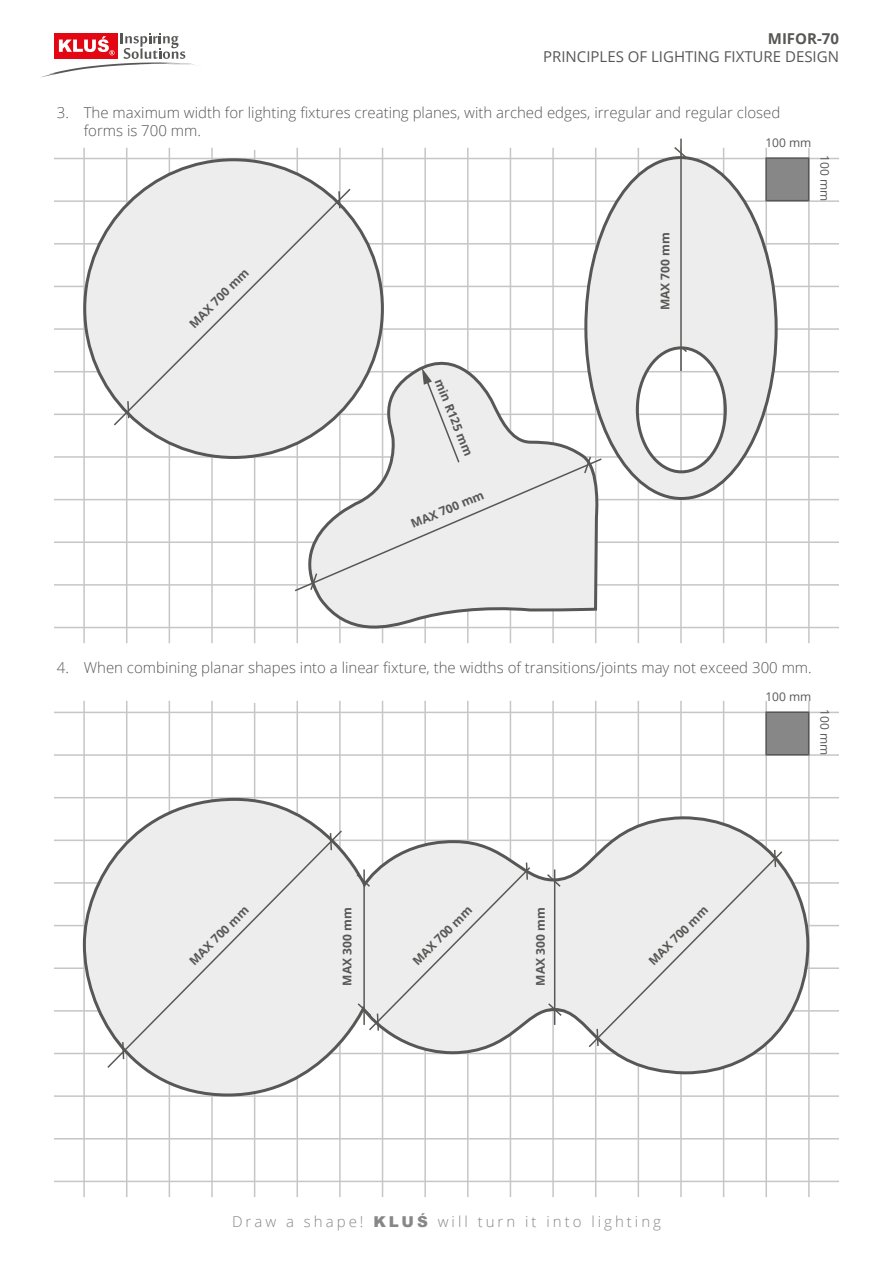
<style>
.page{position:relative;width:893px;height:1263px;background:#fff}
.page>*{position:absolute;margin:0;border:0;box-sizing:border-box;transform-origin:0 0}
.t1{font:300 15px/18px "Open Sans";color:#575756}
.t2{font:300 15px "Open Sans";letter-spacing:.2em;color:#878787}
.t3{font:15px "Open Sans";color:#575756}
.t4{font:700 15px "Open Sans";color:#575756}
.t5{font:700 12px "Open Sans";color:#575756}
.t6{font:12px "Open Sans";color:#575756}
.s1{font-family:"Arial";font-weight:900}
</style>
<div class="page">
<svg style="left:42px;top:33px;width:152px;height:44px"></svg>
<hr style="left:54px;top:712px;width:785px;height:1px;background:#c6c6c6">
<hr style="left:54px;top:754px;width:785px;height:2px;background:#c6c6c6">
<hr style="left:54px;top:797px;width:785px;height:1px;background:#c6c6c6">
<hr style="left:54px;top:839px;width:785px;height:2px;background:#c6c6c6">
<hr style="left:54px;top:882px;width:785px;height:2px;background:#c6c6c6">
<hr style="left:54px;top:925px;width:785px;height:1px;background:#c6c6c6">
<hr style="left:54px;top:967px;width:785px;height:2px;background:#c6c6c6">
<hr style="left:54px;top:1010px;width:785px;height:1px;background:#c6c6c6">
<hr style="left:54px;top:1053px;width:785px;height:1px;background:#c6c6c6">
<hr style="left:54px;top:1095px;width:785px;height:2px;background:#c6c6c6">
<hr style="left:54px;top:1138px;width:785px;height:1px;background:#c6c6c6">
<hr style="left:54px;top:1181px;width:785px;height:1px;background:#c6c6c6">
<hr style="left:83px;top:701px;width:2px;height:496px;background:#c6c6c6">
<hr style="left:126px;top:701px;width:1px;height:496px;background:#c6c6c6">
<hr style="left:169px;top:701px;width:1px;height:496px;background:#c6c6c6">
<hr style="left:211px;top:701px;width:2px;height:496px;background:#c6c6c6">
<hr style="left:254px;top:703px;width:1px;height:494px;background:#c6c6c6">
<hr style="left:638px;top:701px;width:1px;height:496px;background:#c6c6c6">
<hr style="left:680px;top:701px;width:2px;height:496px;background:#c6c6c6">
<hr style="left:723px;top:701px;width:1px;height:496px;background:#c6c6c6">
<hr style="left:765px;top:701px;width:2px;height:496px;background:#c6c6c6">
<hr style="left:808px;top:701px;width:2px;height:496px;background:#c6c6c6">
<hr style="left:54px;top:158px;width:785px;height:1px;background:#c6c6c6">
<hr style="left:54px;top:200px;width:785px;height:2px;background:#c6c6c6">
<hr style="left:54px;top:243px;width:785px;height:2px;background:#c6c6c6">
<hr style="left:54px;top:286px;width:785px;height:1px;background:#c6c6c6">
<hr style="left:54px;top:328px;width:785px;height:2px;background:#c6c6c6">
<hr style="left:54px;top:371px;width:785px;height:1px;background:#c6c6c6">
<hr style="left:54px;top:414px;width:785px;height:1px;background:#c6c6c6">
<hr style="left:54px;top:456px;width:785px;height:2px;background:#c6c6c6">
<hr style="left:54px;top:499px;width:785px;height:1px;background:#c6c6c6">
<hr style="left:54px;top:541px;width:785px;height:2px;background:#c6c6c6">
<hr style="left:54px;top:584px;width:785px;height:2px;background:#c6c6c6">
<hr style="left:54px;top:627px;width:785px;height:1px;background:#c6c6c6">
<hr style="left:83px;top:148px;width:2px;height:495px;background:#c6c6c6">
<hr style="left:126px;top:148px;width:1px;height:495px;background:#c6c6c6">
<hr style="left:169px;top:148px;width:1px;height:495px;background:#c6c6c6">
<hr style="left:211px;top:148px;width:2px;height:495px;background:#c6c6c6">
<hr style="left:254px;top:150px;width:1px;height:493px;background:#c6c6c6">
<hr style="left:296px;top:148px;width:2px;height:495px;background:#c6c6c6">
<hr style="left:339px;top:148px;width:2px;height:495px;background:#c6c6c6">
<hr style="left:382px;top:148px;width:1px;height:495px;background:#c6c6c6">
<hr style="left:424px;top:148px;width:2px;height:495px;background:#c6c6c6">
<hr style="left:467px;top:148px;width:2px;height:495px;background:#c6c6c6">
<hr style="left:510px;top:148px;width:1px;height:495px;background:#c6c6c6">
<hr style="left:552px;top:148px;width:2px;height:495px;background:#c6c6c6">
<hr style="left:595px;top:148px;width:1px;height:495px;background:#c6c6c6">
<hr style="left:638px;top:148px;width:1px;height:495px;background:#c6c6c6">
<hr style="left:680px;top:148px;width:2px;height:495px;background:#c6c6c6">
<hr style="left:723px;top:148px;width:1px;height:495px;background:#c6c6c6">
<hr style="left:765px;top:148px;width:2px;height:495px;background:#c6c6c6">
<hr style="left:808px;top:148px;width:2px;height:495px;background:#c6c6c6">
<div style="left:85px;top:160px;width:297px;height:297px;background:#ededed;border-radius:50%"></div>
<svg style="left:112px;top:187px;width:240px;height:240px"></svg>
<svg style="left:126px;top:400px;width:4px;height:20px"></svg>
<svg style="left:337px;top:190px;width:4px;height:20px"></svg>
<svg style="left:674px;top:147px;width:10px;height:8px"></svg>
<svg style="left:585px;top:155px;width:191px;height:346px"></svg>
<hr style="left:680px;top:139px;width:2px;height:232px;background:#575756">
<svg style="left:283px;top:342px;width:322px;height:855px"></svg>
<svg style="left:293px;top:368px;width:310px;height:225px"></svg>
<svg style="left:81px;top:796px;width:730px;height:302px"></svg>
<hr style="left:554px;top:869px;width:1px;height:156px;background:#575756">
<svg style="left:547px;top:1002px;width:16px;height:15px"></svg>
<svg style="left:545px;top:873px;width:17px;height:15px"></svg>
<div style="left:106px;top:829px;width:237px;height:240px;background:#ededed"></div>
<svg style="left:121px;top:1040px;width:4px;height:21px"></svg>
<svg style="left:329px;top:831px;width:4px;height:21px"></svg>
<div style="left:587px;top:848px;width:197px;height:201px;background:#ededed"></div>
<svg style="left:355px;top:861px;width:177px;height:171px;background:#e8e8e8"></svg>
<div style="left:765px;top:157px;width:44px;height:44px;background:#878787;border:2px solid #575756"></div>
<div style="left:765px;top:711px;width:44px;height:44px;background:#878787;border:2px solid #575756"></div>
<p class="t4" style="left:768px;top:28px;width:73px">MIFOR-70</p>
<p class="t3" style="left:543px;top:46px;width:297px">PRINCIPLES OF LIGHTING FIXTURE DESIGN</p>
<p class="t1" style="left:84px;top:103px;width:698px;text-indent:-27px">3. The maximum width for lighting fixtures creating planes, with arched edges, irregular and regular closed forms is 700 mm.</p>
<p class="t5" style="left:185px;top:320px;width:79px;rotate:-45deg">MAX 700 mm</p>
<p class="t5" style="left:446px;top:376px;width:83px;rotate:68deg">min R125 mm</p>
<p class="t5" style="left:408px;top:517px;width:79px;rotate:-23deg">MAX 700 mm</p>
<p class="t5" style="left:657px;top:310px;width:79px;rotate:-90deg">MAX 700 mm</p>
<p class="t6" style="left:765px;top:134px;width:48px">100 mm</p>
<p class="t6" style="left:833px;top:155px;width:48px;rotate:90deg">100 mm</p>
<p class="t1" style="left:57px;top:658px;width:756px">4. When combining planar shapes into a linear fixture, the widths of transitions/joints may not exceed 300 mm.</p>
<p class="t6" style="left:765px;top:688px;width:48px">100 mm</p>
<p class="t6" style="left:833px;top:709px;width:48px;rotate:90deg">100 mm</p>
<p class="t5" style="left:185px;top:957px;width:79px;rotate:-45deg">MAX 700 mm</p>
<p class="t5" style="left:409px;top:957px;width:79px;rotate:-45deg">MAX 700 mm</p>
<p class="t5" style="left:645px;top:957px;width:79px;rotate:-45deg">MAX 700 mm</p>
<p class="t5" style="left:339px;top:985px;width:79px;rotate:-90deg">MAX 300 mm</p>
<p class="t5" style="left:532px;top:985px;width:79px;rotate:-90deg">MAX 300 mm</p>
<p class="t2" style="left:232px;top:1211px;width:430px">Draw a shape! <span class="s1">KLUŚ</span> will turn it into lighting</p>
</div>
